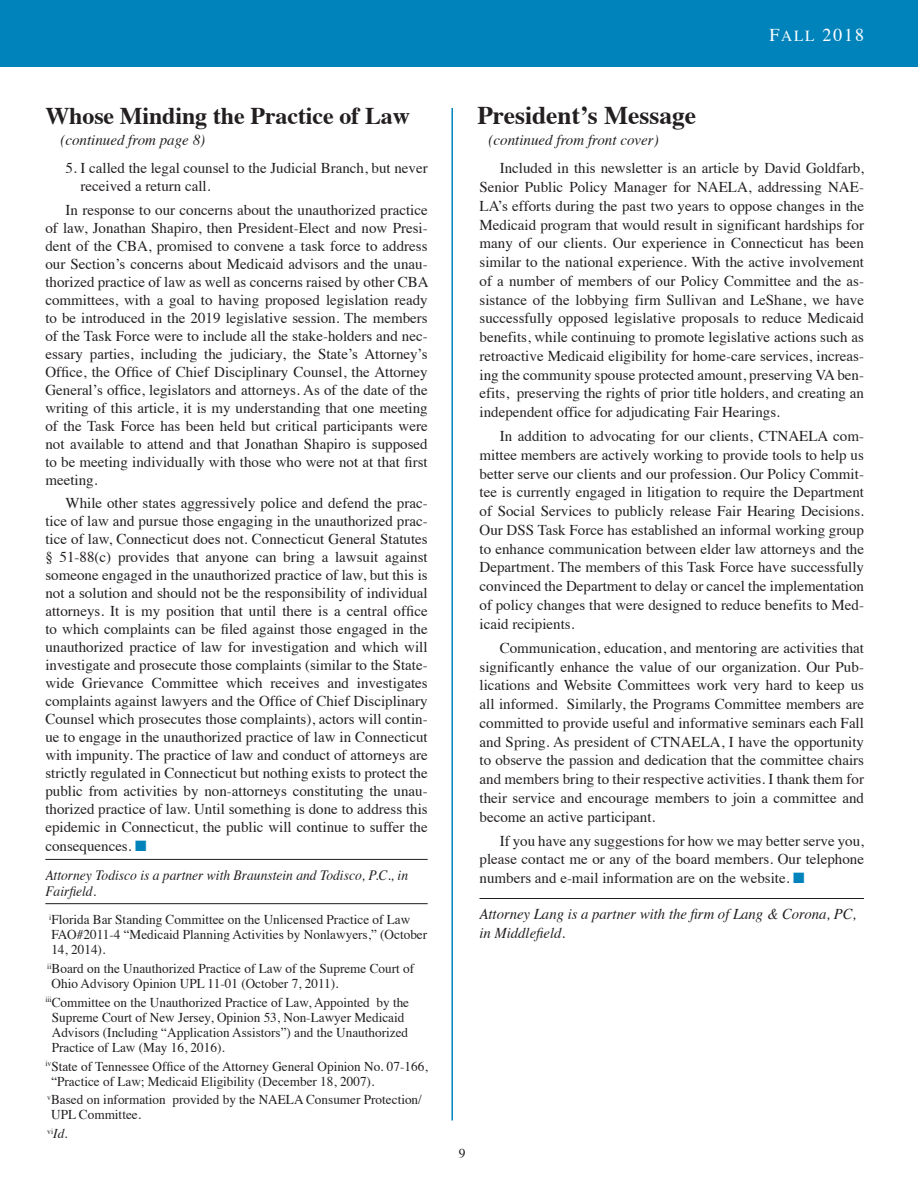
<style>
.page{position:relative;width:918px;height:1188px;background:#fff}
.page>*{position:absolute;margin:0;border:0;box-sizing:border-box;transform-origin:0 0}
.t1{font:700 25.5px "Times";color:#231f20}
.t2{font:700 24px "Times";letter-spacing:-.005em;color:#231f20}
.t3{font:18px "Times Roman SC850";color:#fff}
.t4{font:15px/18px "Times";color:#231f20;text-align:justify}
.t5{font:italic 15px/18.3px "Times";color:#231f20}
.t6{font:italic 14.25px/15.8px "Times";color:#231f20;scale:.95 1}
.t7{font:13.5px/15px "Times";color:#231f20}
.t8{font:italic 13.5px "Times";color:#231f20}
.s1{color:#0083bb}
.s2{font-size:15.3px}
</style>
<div class="page">
<div style="left:0;top:0;width:918px;height:67px;background:#0083bb"></div>
<hr style="left:45px;top:859px;width:383px;height:1px;background:#231f20">
<hr style="left:45px;top:903px;width:383px;height:1px;background:#231f20">
<hr style="left:480px;top:898px;width:384px;height:1px;background:#231f20">
<hr style="left:451px;top:108px;width:2px;height:1012px;background:#0083bb">
<p class="t2" style="left:45px;top:93px;width:366px">Whose Minding the Practice of Law</p>
<p class="t5" style="left:60px;top:130px;width:146px">(continued from page 8)</p>
<p class="t4" style="left:81px;top:158px;width:349px;text-indent:-15px">5. I called the legal counsel to the Judicial Branch, but never received a return call.</p>
<p class="t4" style="left:45px;top:199px;width:385px;text-indent:20px">In response to our concerns about the unauthorized practice of law, Jonathan Shapiro, then President-Elect and now Presi&shy;dent of the CBA, promised to convene a task force to address our Section’s concerns about Medicaid advisors and the unau&shy;thorized practice of law as well as concerns raised by other CBA committees, with a goal to having proposed legislation ready to be introduced in the 2019 legislative session. The members of the Task Force were to include all the stake-holders and nec&shy;essary parties, including the judiciary, the State’s Attorney’s Office, the Office of Chief Disciplinary Counsel, the Attorney General’s office, legislators and attorneys. As of the date of the writing of this article, it is my understanding that one meeting of the Task Force has been held but critical participants were not available to attend and that Jonathan Shapiro is supposed to be meeting individually with those who were not at that first meeting.</p>
<p class="t4" style="left:45px;top:493px;width:384px;text-indent:20px">While other states aggressively police and defend the prac&shy;tice of law and pursue those engaging in the unauthorized prac&shy;tice of law, Connecticut does not. Connecticut General Statutes § 51-88(c) provides that anyone can bring a lawsuit against someone engaged in the unauthorized practice of law, but this is not a solution and should not be the responsibility of individual attorneys. It is my position that until there is a central office to which complaints can be filed against those engaged in the unauthorized practice of law for investigation and which will investigate and prosecute those complaints (similar to the State&shy;wide Grievance Committee which receives and investigates complaints against lawyers and the Office of Chief Disciplinary Counsel which prosecutes those complaints), actors will contin&shy;ue to engage in the unauthorized practice of law in Connecticut with impunity. The practice of law and conduct of attorneys are strictly regulated in Connecticut but nothing exists to protect the public from activities by non-attorneys constituting the unau&shy;thorized practice of law. Until something is done to address this epidemic in Connecticut, the public will continue to suffer the consequences. <span class="s1">■</span></p>
<p class="t6" style="left:45px;top:867px;width:383px">Attorney Todisco is a partner with Braunstein and Todisco, P.C., in<br>Fairfield.</p>
<p class="t7" style="left:49px;top:911px;width:380px"><sup>i</sup>Florida Bar Standing Committee on the Unlicensed Practice of Law<br>FAO#2011-4 “Medicaid Planning Activities by Nonlawyers,” (October<br>14, 2014).</p>
<p class="t7" style="left:52px;top:960px;width:364px;text-indent:-4px"><sup>ii</sup>Board on the Unauthorized Practice of Law of the Supreme Court of<br>Ohio Advisory Opinion UPL 11-01 (October 7, 2011).</p>
<p class="t7" style="left:52px;top:994px;width:359px;text-indent:-6px"><sup>iii</sup>Committee on the Unauthorized Practice of Law, Appointed by the Supreme Court of New Jersey, Opinion 53, Non-Lawyer Medicaid Advisors (Including “Application Assistors”) and the Unauthorized Practice of Law (May 16, 2016).</p>
<p class="t7" style="left:51px;top:1057px;width:378px;text-indent:-6px"><sup>iv</sup>State of Tennessee Office of the Attorney General Opinion No. 07-166, “Practice of Law; Medicaid Eligibility (December 18, 2007).</p>
<p class="t7" style="left:47px;top:1091px;width:376px"><sup>v</sup>Based on information provided by the NAELA Consumer Protection/<br>UPL Committee.</p>
<p class="t8" style="left:47px;top:1122px;width:22px"><sup>vi</sup>Id.</p>
<p class="t3" style="left:769px;top:18px;width:96px">F<span class="s2">all</span> 2018</p>
<p class="t1" style="left:477px;top:91px;width:220px">President’s Message</p>
<p class="t5" style="left:489px;top:130px;width:172px">(continued from front cover)</p>
<p class="t4" style="left:480px;top:158px;width:386px;line-height:18.8px;text-indent:20px">Included in this newsletter is an article by David Goldfarb, Senior Public Policy Manager for NAELA, addressing NAE-LA’s efforts during the past two years to oppose changes in the Medicaid program that would result in significant hardships for many of our clients. Our experience in Connecticut has been similar to the national experience. With the active involvement of a number of members of our Policy Committee and the as&shy;sistance of the lobbying firm Sullivan and LeShane, we have successfully opposed legislative proposals to reduce Medicaid benefits, while continuing to promote legislative actions such as retroactive Medicaid eligibility for home-care services, increas&shy;ing the community spouse protected amount, preserving VA ben&shy;efits, preserving the rights of prior title holders, and creating an independent office for adjudicating Fair Hearings.</p>
<p class="t4" style="left:480px;top:425px;width:386px;line-height:18.8px;text-indent:20px">In addition to advocating for our clients, CTNAELA com&shy;mittee members are actively working to provide tools to help us better serve our clients and our profession. Our Policy Commit&shy;tee is currently engaged in litigation to require the Department of Social Services to publicly release Fair Hearing Decisions.<br>Our DSS Task Force has established an informal working group to enhance communication between elder law attorneys and the Department. The members of this Task Force have successfully convinced the Department to delay or cancel the implementation of policy changes that were designed to reduce benefits to Med&shy;icaid recipients.</p>
<p class="t4" style="left:480px;top:637px;width:386px;line-height:18.8px;text-indent:20px">Communication, education, and mentoring are activities that significantly enhance the value of our organization. Our Pub&shy;lications and Website Committees work very hard to keep us all informed. Similarly, the Programs Committee members are committed to provide useful and informative seminars each Fall and Spring. As president of CTNAELA, I have the opportunity to observe the passion and dedication that the committee chairs and members bring to their respective activities. I thank them for their service and encourage members to join a committee and become an active participant.</p>
<p class="t4" style="left:480px;top:830px;width:386px;line-height:18.8px;text-indent:20px">If you have any suggestions for how we may better serve you, please contact me or any of the board members. Our telephone numbers and e-mail information are on the website. <span class="s1">■</span></p>
<p class="t5" style="left:480px;top:904px;width:378px">Attorney Lang is a partner with the firm of Lang &amp; Corona, PC, in Middlefield.</p>
<p class="t7" style="left:459px;top:1144px;width:8px">9</p>
</div>
